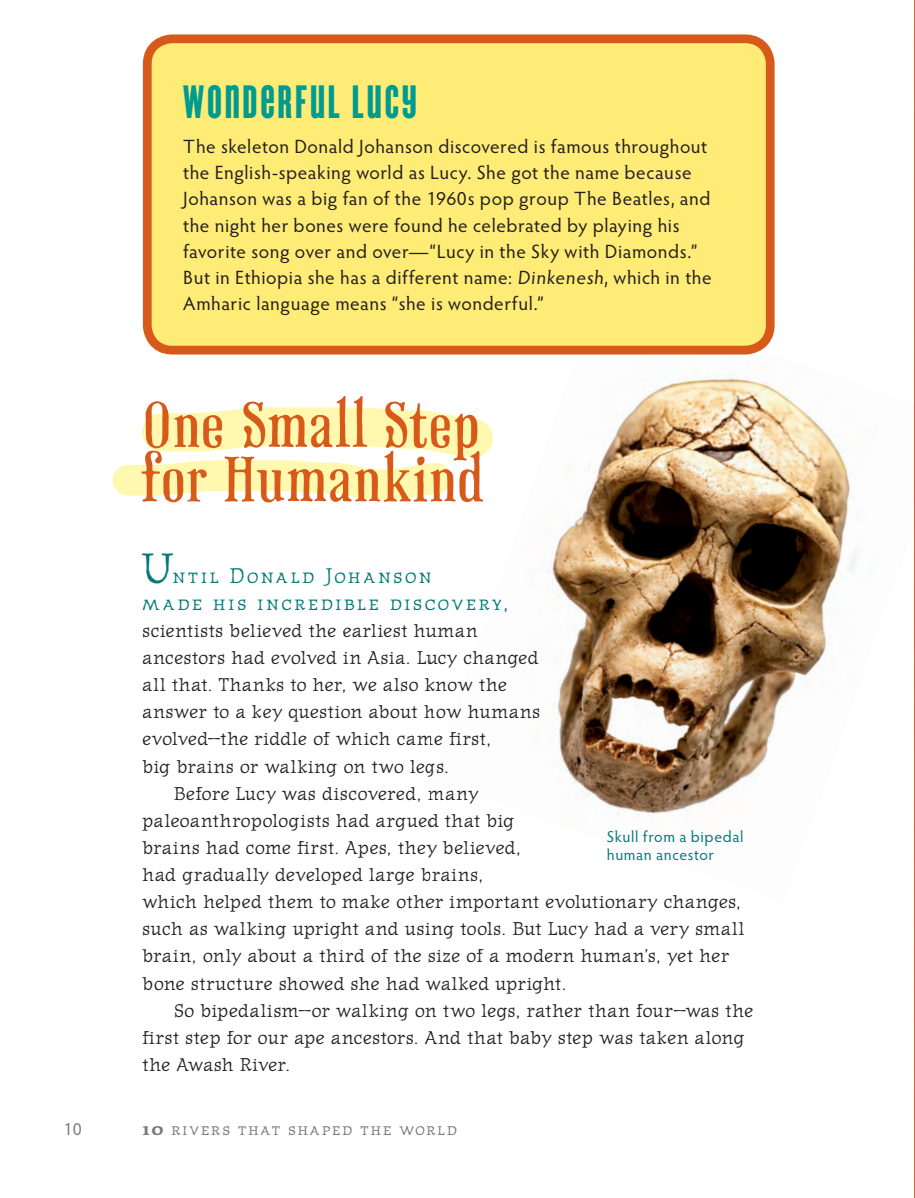
<style>
.page{position:relative;width:915px;height:1198px;background:#fff}
.page>*{position:absolute;margin:0;border:0;box-sizing:border-box;transform-origin:0 0}
.t1{font:59.5px/54.2px "Phaeton";letter-spacing:.04em;color:#d75a1b}
.t2{font:49px "Cyclone Layers Background";letter-spacing:.055em;color:#009b90}
.t3{font:21px/27.1px "Journal Text Smallcaps";letter-spacing:.105em;color:#007a76}
.t4{font:19.25px/26.2px "Hypatia Sans Pro";letter-spacing:.03em;color:#231f20}
.t5{font:18.38px "Journal Text";color:#231f20}
.t6{font:17.5px "Journal Text Smallcaps";letter-spacing:.085em;color:#76787b}
.t7{font:17.5px "Hypatia Sans Pro";color:#76787b}
.t8{font:15.75px/17.5px "Hypatia Sans Pro";letter-spacing:.04em;color:#007a76}
.s1{font-size:42px}
.s2{font-family:"Journal";font-weight:800;font-size:14.88px}
</style>
<div class="page">
<img style="left:914px;top:2px;width:1px;height:1194px">
<svg style="left:112px;top:407px;width:318px;height:94px"></svg>
<img style="left:430px;top:294px;width:428px;height:522px">
<div style="left:147px;top:39px;width:623px;height:311px;background:#ffec76;border-radius:25px"></div>
<div style="left:143px;top:34px;width:631px;height:320px;border:9px solid #d75a1b;border-radius:25px"></div>
<h2 class="t2" style="left:183px;top:68px;width:235px">WONDERFUL LUCY</h2>
<p class="t4" style="left:183px;top:133px;width:530px">The skeleton Donald Johanson discovered is famous throughout the English-speaking world as Lucy. She got the name because Johanson was a big fan of the 1960s pop group The Beatles, and the night her bones were found he celebrated by playing his favorite song over and over—“Lucy in the Sky with Diamonds.” But in Ethiopia she has a different name: Dinkenesh, which in the Amharic language means “she is wonderful.”</p>
<h1 class="t1" style="left:142px;top:401px;width:342px">One Small Step for Humankind</h1>
<p class="t3" style="left:142px;top:563px;width:368px"><span class="s1">U</span>ntil Donald Johanson<br>made his incredible discovery,</p>
<p class="t5" style="left:142px;top:620px;width:337px">scientists believed the earliest human</p>
<p class="t5" style="left:142px;top:647px;width:398px">ancestors had evolved in Asia. Lucy changed</p>
<p class="t5" style="left:142px;top:674px;width:366px">all that. Thanks to her, we also know the</p>
<p class="t5" style="left:142px;top:701px;width:399px">answer to a key question about how humans</p>
<p class="t5" style="left:142px;top:728px;width:350px">evolved—the riddle of which came first,</p>
<p class="t5" style="left:142px;top:756px;width:308px">big brains or walking on two legs.</p>
<p class="t5" style="left:174px;top:783px;width:306px">Before Lucy was discovered, many</p>
<p class="t5" style="left:142px;top:810px;width:374px">paleoanthropologists had argued that big</p>
<p class="t5" style="left:142px;top:837px;width:380px">brains had come first. Apes, they believed,</p>
<p class="t5" style="left:142px;top:864px;width:342px">had gradually developed large brains,</p>
<p class="t5" style="left:142px;top:891px;width:600px">which helped them to make other important evolutionary changes,</p>
<p class="t5" style="left:142px;top:918px;width:603px">such as walking upright and using tools. But Lucy had a very small</p>
<p class="t5" style="left:142px;top:945px;width:588px">brain, only about a third of the size of a modern human’s, yet her</p>
<p class="t5" style="left:142px;top:973px;width:426px">bone structure showed she had walked upright.</p>
<p class="t5" style="left:174px;top:1000px;width:581px">So bipedalism—or walking on two legs, rather than four—was the</p>
<p class="t5" style="left:142px;top:1027px;width:604px">first step for our ape ancestors. And that baby step was taken along</p>
<p class="t5" style="left:142px;top:1054px;width:150px">the Awash River.</p>
<p class="t8" style="left:606px;top:828px;width:138px">Skull from a bipedal human ancestor</p>
<p class="t7" style="left:63px;top:1117px;width:20px">10</p>
<p class="t6" style="left:142px;top:1122px;width:316px"><span class="s2">10</span> rivers that shaped the world</p>
</div>
